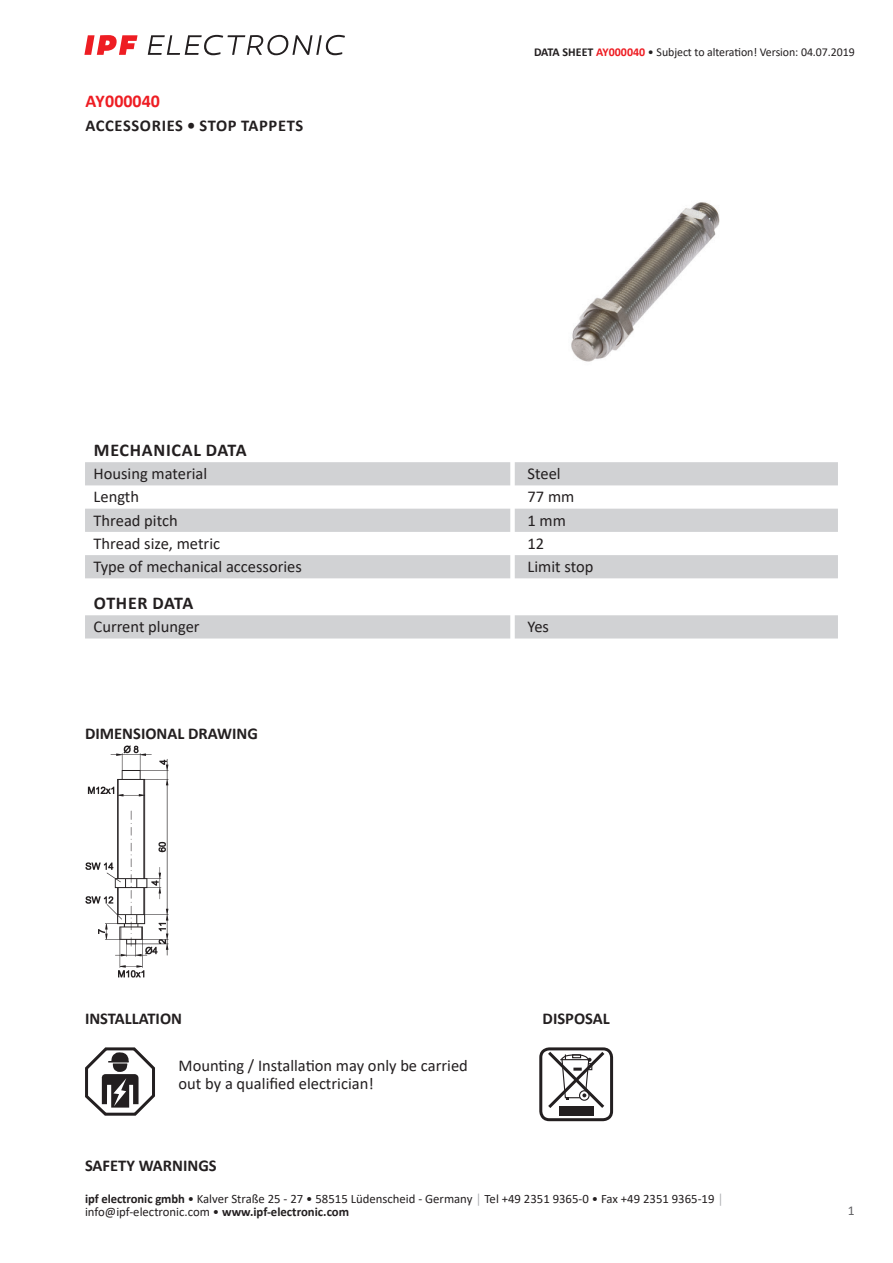
<style>
.page{position:relative;width:893px;height:1263px;background:#fff}
.page>*{position:absolute;margin:0;border:0;box-sizing:border-box;transform-origin:0 0}
.t1{font:700 18px "Calibri";letter-spacing:.04em;color:#231f20}
.t2{font:700 18px "Calibri";letter-spacing:.015em;color:#231f20}
.t3{font:700 18px "Calibri";color:#ee1d23}
.t4{font:16.5px/18px "Calibri";color:#231f20}
.t5{font:700 16.5px "Calibri";color:#231f20}
.t6{font:700 16.5px "Calibri";letter-spacing:.04em;color:#231f20}
.t7{font:13.5px "Calibri";color:#636366}
.t8{font:12.75px/12.6px "Calibri";color:#231f20}
.t9{font:12px "Calibri";letter-spacing:-.005em;color:#231f20}
.s1{font-weight:700}
.s2{font-weight:700;color:#ee1d23}
.s3{color:#a8a9ad}
</style>
<div class="page">
<svg style="left:148px;top:35px;width:197px;height:20px"></svg>
<svg style="left:84px;top:35px;width:54px;height:20px"></svg>
<svg style="left:85px;top:462px;width:753px;height:116px;fill:#d1d2d4"></svg>
<div style="left:85px;top:615px;width:753px;height:23px;background:#d1d2d4"></div>
<img style="left:85px;top:745px;width:84px;height:232px">
<svg style="left:85px;top:1047px;width:70px;height:69px"></svg>
<div style="left:539px;top:1047px;width:74px;height:74px;border:3px solid #231f20;border-radius:9px"></div>
<div style="left:559px;top:1106px;width:35px;height:9px;background:#231f20"></div>
<svg style="left:545px;top:1048px;width:63px;height:60px"></svg>
<img style="left:571px;top:202px;width:149px;height:160px">
<p class="t3" style="left:85px;top:88px;width:76px">AY000040</p>
<p class="t6" style="left:85px;top:114px;width:219px">ACCESSORIES • STOP TAPPETS</p>
<p class="t9" style="left:534px;top:44px;width:322px"><span class="s1">DATA SHEET</span> <span class="s2">AY000040</span> • Subject to alteration! Version: 04.07.2019</p>
<p class="t1" style="left:94px;top:437px;width:154px">MECHANICAL DATA</p>
<p class="t4" style="left:94px;top:464px;width:115px">Housing material</p>
<p class="t4" style="left:527px;top:464px;width:35px">Steel</p>
<p class="t4" style="left:94px;top:487px;width:47px">Length</p>
<p class="t4" style="left:527px;top:487px;width:48px">77 mm</p>
<p class="t4" style="left:94px;top:511px;width:86px">Thread pitch</p>
<p class="t4" style="left:527px;top:511px;width:40px">1 mm</p>
<p class="t4" style="left:94px;top:534px;width:128px">Thread size, metric</p>
<p class="t4" style="left:527px;top:534px;width:18px">12</p>
<p class="t4" style="left:94px;top:557px;width:210px">Type of mechanical accessories</p>
<p class="t4" style="left:527px;top:557px;width:67px">Limit stop</p>
<p class="t2" style="left:94px;top:590px;width:101px">OTHER DATA</p>
<p class="t4" style="left:94px;top:617px;width:108px">Current plunger</p>
<p class="t4" style="left:527px;top:617px;width:23px">Yes</p>
<p class="t5" style="left:85px;top:722px;width:174px">DIMENSIONAL DRAWING</p>
<p class="t5" style="left:85px;top:1006px;width:99px">INSTALLATION</p>
<p class="t5" style="left:543px;top:1006px;width:69px">DISPOSAL</p>
<p class="t4" style="left:179px;top:1056px;width:291px">Mounting / Installation may only be carried out by a qualified electrician!</p>
<p class="t5" style="left:85px;top:1153px;width:133px">SAFETY WARNINGS</p>
<p class="t8" style="left:85px;top:1192px;width:640px"><span class="s1">ipf electronic gmbh</span> • Kalver Straße 25 - 27 • 58515 Lüdenscheid - Germany <span class="s3">│</span> Tel +49 2351 9365-0 • Fax +49 2351 9365-19 <span class="s3">│ </span>info@ipf-electronic.com • <span class="s1">www.ipf-electronic.com</span></p>
<p class="t7" style="left:848px;top:1201px;width:8px">1</p>
</div>
